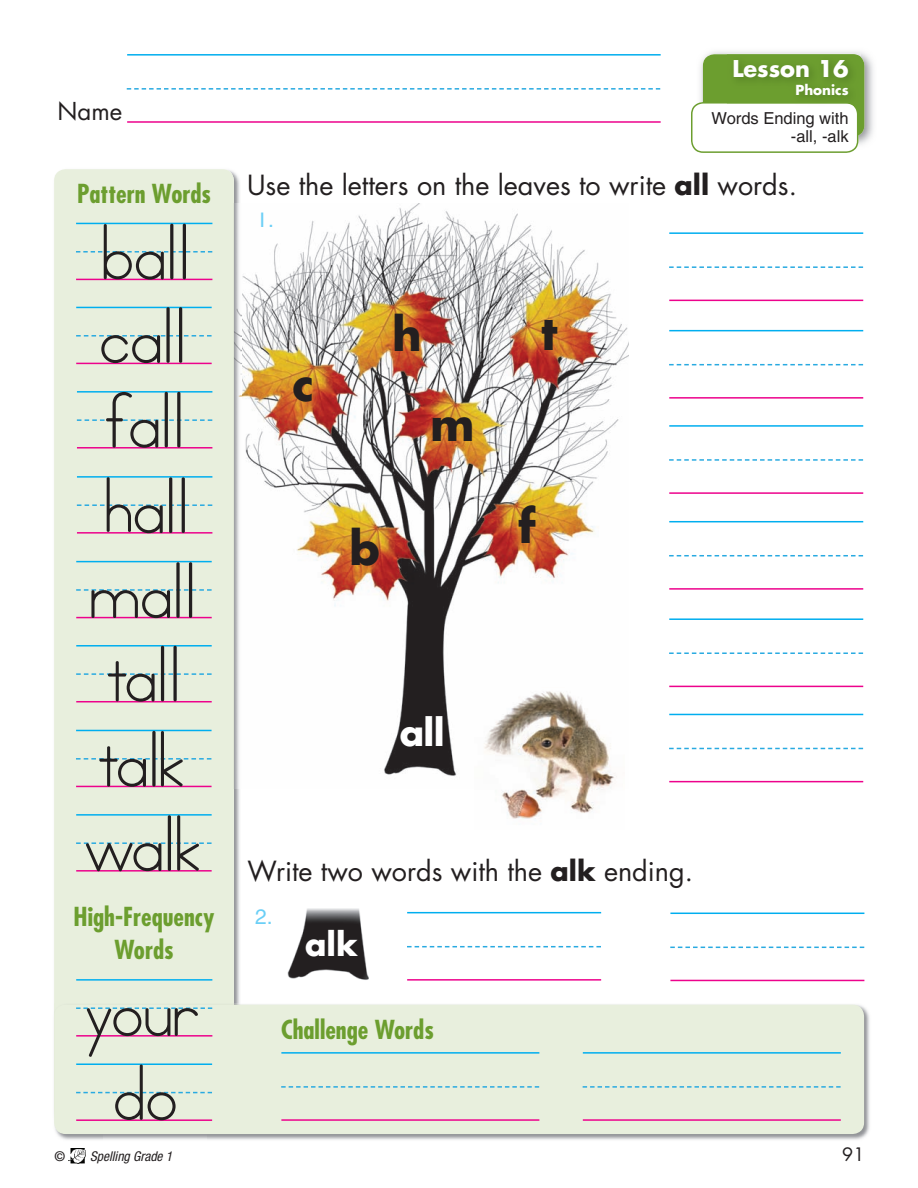
<style>
.page{position:relative;width:918px;height:1188px;background:#fff}
.page>*{position:absolute;margin:0;border:0;box-sizing:border-box;transform-origin:0 0}
.t1{font:81px "ACSI Block C";color:#231f20}
.t2{font:76.5px/165px "ACSI Block C";letter-spacing:.005em;color:#231f20}
.t3{font:700 45px "Futura";color:#231f20}
.t4{font:700 36px "Futura";color:#fff}
.t5{font:700 31.5px "Futura";color:#fff}
.t6{font:27px "Futura";color:#231f20}
.t7{font:700 condensed 25.5px/33px "Futura";color:#6c9e2f;text-align:center}
.t8{font:24px "Futura";color:#231f20}
.t9{font:700 22.5px "Futura";color:#fff}
.t10{font:21px "Helvetica Textbook";color:#6bcff6}
.t11{font:18px "Futura";color:#231f20}
.t12{font:16.5px/18px "Helvetica";color:#231f20;text-align:right}
.t13{font:italic condensed 13.5px "Helvetica Neue";color:#231f20}
.t14{font:700 13.5px "Futura";color:#fff}
.t15{font:500 13.5px "Helvetica Neue";color:#231f20}
.s1{font-size:76.5px}
.s2{font-size:81px}
.s3{font-weight:700}
</style>
<div class="page">
<img style="left:234px;top:203px;width:395px;height:573px">
<svg style="left:127px;top:88px;width:533px;height:2px"></svg>
<hr style="left:127px;top:54px;width:534px;height:2px;background:#00aeef">
<hr style="left:127px;top:121px;width:534px;height:2px;background:#ed028c">
<img style="left:68px;top:1149px;width:18px;height:15px">
<img style="left:700px;top:51px;width:173px;height:94px">
<div style="left:703px;top:54px;width:161px;height:83px;background:#6c9e2f;border-radius:12px"></div>
<img style="left:727px;top:54px;width:134px;height:44px">
<svg style="left:691px;top:102px;width:167px;height:51px"></svg>
<svg style="left:407px;top:946px;width:194px;height:1px"></svg>
<hr style="left:407px;top:912px;width:194px;height:1px;background:#00aeef">
<hr style="left:407px;top:979px;width:194px;height:2px;background:#ed028c">
<svg style="left:670px;top:947px;width:194px;height:1px"></svg>
<hr style="left:670px;top:913px;width:194px;height:1px;background:#00aeef">
<hr style="left:670px;top:980px;width:194px;height:1px;background:#ed028c">
<svg style="left:669px;top:459px;width:194px;height:2px"></svg>
<hr style="left:669px;top:425px;width:194px;height:2px;background:#00aeef">
<hr style="left:669px;top:492px;width:194px;height:2px;background:#ed028c">
<svg style="left:669px;top:266px;width:194px;height:2px"></svg>
<hr style="left:669px;top:232px;width:194px;height:2px;background:#00aeef">
<hr style="left:669px;top:300px;width:194px;height:1px;background:#ed028c">
<svg style="left:669px;top:364px;width:194px;height:1px"></svg>
<hr style="left:669px;top:330px;width:194px;height:1px;background:#00aeef">
<hr style="left:669px;top:397px;width:194px;height:2px;background:#ed028c">
<svg style="left:669px;top:748px;width:194px;height:1px"></svg>
<hr style="left:669px;top:714px;width:194px;height:1px;background:#00aeef">
<hr style="left:669px;top:781px;width:194px;height:1px;background:#ed028c">
<svg style="left:669px;top:555px;width:194px;height:1px"></svg>
<hr style="left:669px;top:521px;width:194px;height:1px;background:#00aeef">
<hr style="left:669px;top:588px;width:194px;height:2px;background:#ed028c">
<svg style="left:669px;top:652px;width:194px;height:2px"></svg>
<hr style="left:669px;top:618px;width:194px;height:2px;background:#00aeef">
<hr style="left:669px;top:686px;width:194px;height:1px;background:#ed028c">
<img style="left:55px;top:169px;width:186px;height:51px">
<img style="left:234px;top:742px;width:7px;height:261px">
<div style="left:54px;top:169px;width:180px;height:952px;background:#e8efdd;border-radius:12px"></div>
<img style="left:55px;top:1129px;width:48px;height:11px">
<img style="left:206px;top:1004px;width:664px;height:136px">
<div style="left:54px;top:1005px;width:810px;height:129px;background:#e8efdd;border-radius:12px"></div>
<svg style="left:281px;top:1086px;width:258px;height:2px"></svg>
<hr style="left:281px;top:1052px;width:258px;height:2px;background:#00aeef">
<hr style="left:281px;top:1119px;width:258px;height:2px;background:#ed028c">
<svg style="left:583px;top:1086px;width:258px;height:2px"></svg>
<hr style="left:583px;top:1052px;width:258px;height:2px;background:#00aeef">
<hr style="left:583px;top:1119px;width:258px;height:2px;background:#ed028c">
<hr style="left:76px;top:223px;width:136px;height:1px;background:#00aeef">
<svg style="left:76px;top:1007px;width:136px;height:2px"></svg>
<hr style="left:76px;top:979px;width:136px;height:2px;background:#00aeef">
<hr style="left:76px;top:1035px;width:136px;height:2px;background:#ed028c">
<hr style="left:76px;top:1063px;width:136px;height:2px;background:#00aeef">
<hr style="left:76px;top:1119px;width:136px;height:2px;background:#ed028c">
<svg style="left:76px;top:673px;width:136px;height:2px"></svg>
<hr style="left:76px;top:645px;width:136px;height:2px;background:#00aeef">
<hr style="left:76px;top:701px;width:136px;height:1px;background:#ed028c">
<svg style="left:76px;top:589px;width:136px;height:2px"></svg>
<hr style="left:76px;top:561px;width:136px;height:1px;background:#00aeef">
<hr style="left:76px;top:617px;width:136px;height:1px;background:#ed028c">
<hr style="left:77px;top:476px;width:135px;height:2px;background:#00aeef">
<hr style="left:77px;top:532px;width:135px;height:2px;background:#ed028c">
<svg style="left:77px;top:419px;width:135px;height:2px"></svg>
<hr style="left:77px;top:391px;width:135px;height:2px;background:#00aeef">
<hr style="left:77px;top:447px;width:135px;height:2px;background:#ed028c">
<svg style="left:76px;top:335px;width:136px;height:2px"></svg>
<hr style="left:76px;top:307px;width:136px;height:1px;background:#00aeef">
<hr style="left:76px;top:363px;width:136px;height:1px;background:#ed028c">
<hr style="left:76px;top:730px;width:136px;height:1px;background:#00aeef">
<hr style="left:76px;top:786px;width:136px;height:1px;background:#ed028c">
<hr style="left:76px;top:814px;width:136px;height:2px;background:#00aeef">
<svg style="left:76px;top:224px;width:136px;height:56px"></svg>
<svg style="left:77px;top:477px;width:135px;height:55px"></svg>
<svg style="left:76px;top:1064px;width:136px;height:56px"></svg>
<svg style="left:76px;top:731px;width:135px;height:56px"></svg>
<svg style="left:76px;top:815px;width:136px;height:57px"></svg>
<img style="left:287px;top:908px;width:82px;height:72px">
<img style="left:475px;top:688px;width:149px;height:131px">
<p class="t8" style="left:58px;top:96px;width:66px">Name</p>
<p class="t7" style="left:77px;top:177px;width:136px">Pattern Words</p>
<h1 class="t1" style="left:136px;top:217px;width:55px"><span class="s1">a</span>ll</h1>
<h2 class="t2" style="left:101px;top:263px;width:86px">ca<span class="s2">ll</span></h2>
<h1 class="t1" style="left:106px;top:385px;width:79px">f<span class="s1">a</span>ll</h1>
<h1 class="t1" style="left:135px;top:471px;width:55px"><span class="s1">a</span>ll</h1>
<h2 class="t2" style="left:91px;top:518px;width:106px">ma<span class="s2">ll</span></h2>
<h2 class="t2" style="left:108px;top:602px;width:74px">ta<span class="s2">ll</span></h2>
<h2 class="t2" style="left:99px;top:687px;width:61px">ta<span class="s2">l</span></h2>
<h2 class="t2" style="left:86px;top:771px;width:116px">wa<span class="s2">l </span>your</h2>
<h2 class="t2" style="left:148px;top:1020px;width:32px">o</h2>
<p class="t7" style="left:74px;top:900px;width:142px">High-Frequency<br>Words</p>
<p class="t9" style="left:732px;top:54px;width:118px">Lesson 16</p>
<p class="t14" style="left:795px;top:81px;width:55px">Phonics</p>
<p class="t12" style="left:712px;top:109px;width:139px">Words Ending with -all, -alk</p>
<p class="t6" style="left:247px;top:168px;width:551px">Use the letters on the leaves to write <span class="s3">all</span> words.</p>
<p class="t10" style="left:257px;top:207px;width:19px">1.</p>
<h3 class="t3" style="left:293px;top:354px;width:23px">c</h3>
<h3 class="t3" style="left:392px;top:304px;width:31px">h</h3>
<h3 class="t3" style="left:541px;top:303px;width:18px">t</h3>
<h3 class="t3" style="left:350px;top:519px;width:32px">b</h3>
<h3 class="t3" style="left:430px;top:394px;width:46px">m</h3>
<h3 class="t3" style="left:518px;top:496px;width:19px">f</h3>
<h3 class="t4" style="left:400px;top:709px;width:46px">all</h3>
<p class="t6" style="left:248px;top:854px;width:447px">Write two words with the <span class="s3">alk</span> ending.</p>
<p class="t10" style="left:255px;top:904px;width:19px">2.</p>
<p class="t5" style="left:305px;top:924px;width:54px">alk</p>
<p class="t7" style="left:281px;top:1013px;width:154px">Challenge Words</p>
<p class="t15" style="left:55px;top:1149px;width:12px">©</p>
<p class="t13" style="left:90px;top:1149px;width:84px">Spelling Grade 1</p>
<p class="t11" style="left:842px;top:1143px;width:24px">91</p>
</div>
